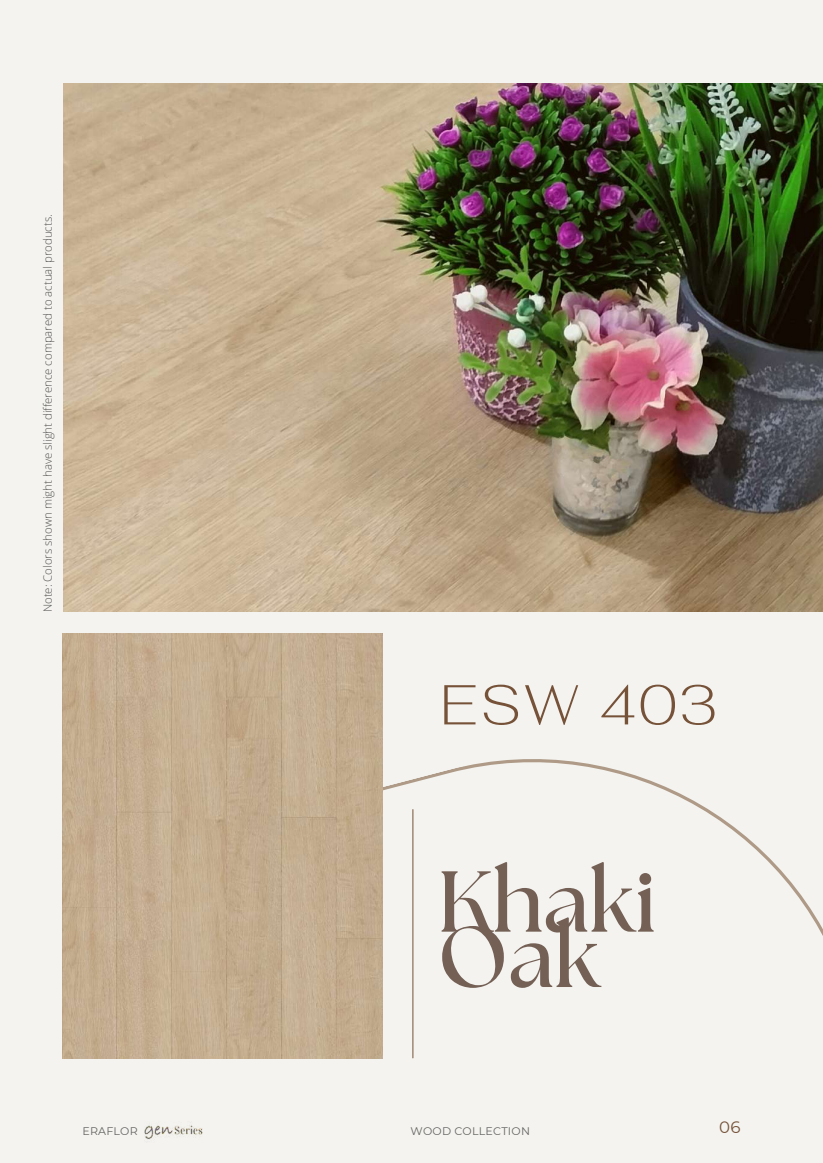
<style>
.page{position:relative;width:823px;height:1163px;background:#fff}
.page>*{position:absolute;margin:0;border:0;box-sizing:border-box;transform-origin:0 0}
.t1{font:700 86.12px "The Seasons";color:#746055}
.t2{font:200 56px "Fahkwang";letter-spacing:.06em;color:#765239}
.t3{font:16.62px "Montserrat";color:#765239}
.t4{font:300 11.38px "Open Sans";color:#545454}
.t5{font:11px "Montserrat";letter-spacing:.02em;color:#646464}
</style>
<div class="page">
<div style="left:0;top:0;width:822px;height:1162px;background:#f4f3ef"></div>
<svg style="left:115px;top:759px;width:707px;height:375px"></svg>
<hr style="left:412px;top:809px;width:1px;height:248px;background:#765239">
<img style="left:62px;top:633px;width:321px;height:425px">
<img style="left:64px;top:84px;width:758px;height:528px">
<img style="left:144px;top:1121px;width:58px;height:18px">
<p class="t4" style="left:40px;top:612px;width:399px;rotate:-90deg">Note: Colors shown might have slight difference compared to actual products.</p>
<h2 class="t2" style="left:440px;top:668px;width:278px">ESW 403</h2>
<h1 class="t1" style="left:437px;top:862px;width:220px">Khaki</h1>
<h1 class="t1" style="left:437px;top:918px;width:164px">Oak</h1>
<p class="t5" style="left:82px;top:1124px;width:57px">ERAFLOR</p>
<p class="t5" style="left:410px;top:1124px;width:121px">WOOD COLLECTION</p>
<h3 class="t3" style="left:718px;top:1116px;width:23px">06</h3>
</div>
